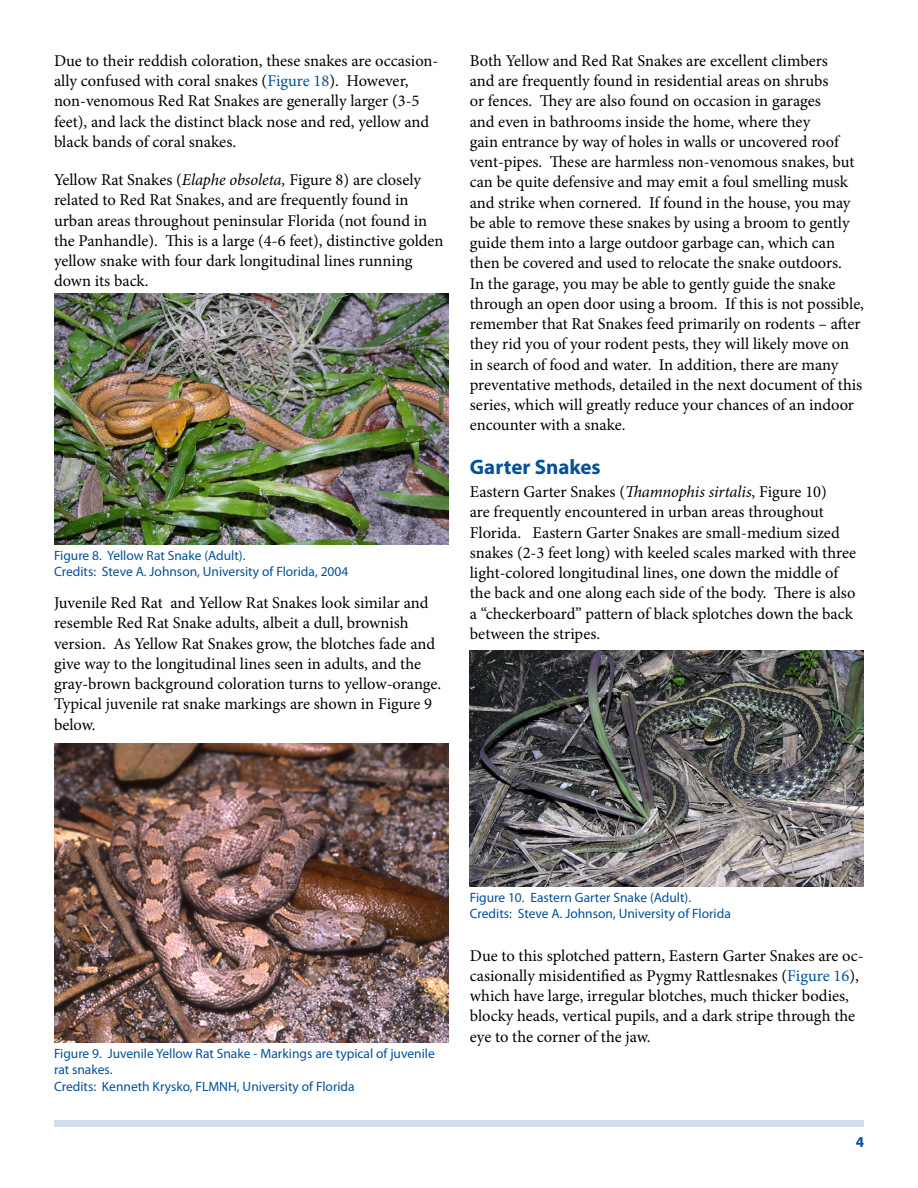
<style>
.page{position:relative;width:918px;height:1188px;background:#fff}
.page>*{position:absolute;margin:0;border:0;box-sizing:border-box;transform-origin:0 0}
.t1{font:700 21px "Myriad Pro";color:#03519a}
.t2{font:16.5px/20.2px "Minion Pro";color:#000}
.t3{font:700 15px "Myriad Pro";color:#03519a}
.t4{font:13.5px/16.5px "Myriad Pro";color:#03519a}
.s1{color:#03519a}
.s2{font-style:italic}
</style>
<div class="page">
<div style="left:54px;top:1120px;width:810px;height:7px;background:#d0ddea"></div>
<img style="left:54px;top:294px;width:394px;height:250px">
<img style="left:54px;top:744px;width:394px;height:298px">
<img style="left:470px;top:650px;width:394px;height:236px">
<p class="t2" style="left:54px;top:51px;width:386px">Due to their reddish coloration, these snakes are occasion&shy;ally confused with coral snakes (<span class="s1">Figure 18</span>). However, non-venomous Red Rat Snakes are generally larger (3-5 feet), and lack the distinct black nose and red, yellow and black bands of coral snakes.</p>
<p class="t2" style="left:54px;top:170px;width:391px">Yellow Rat Snakes (<span class="s2">Elaphe obsoleta,</span> Figure 8) are closely related to Red Rat Snakes, and are frequently found in urban areas throughout peninsular Florida (not found in the Panhandle). This is a large (4-6 feet), distinctive golden yellow snake with four dark longitudinal lines running down its back.</p>
<p class="t4" style="left:54px;top:547px;width:296px">Figure 8. Yellow Rat Snake (Adult).<br>Credits: Steve A. Johnson, University of Florida, 2004</p>
<p class="t2" style="left:54px;top:593px;width:389px">Juvenile Red Rat and Yellow Rat Snakes look similar and resemble Red Rat Snake adults, albeit a dull, brownish version. As Yellow Rat Snakes grow, the blotches fade and give way to the longitudinal lines seen in adults, and the gray-brown background coloration turns to yellow-orange.<br>Typical juvenile rat snake markings are shown in Figure 9 below.</p>
<p class="t2" style="left:470px;top:51px;width:396px">Both Yellow and Red Rat Snakes are excellent climbers<br>and are frequently found in residential areas on shrubs<br>or fences. They are also found on occasion in garages<br>and even in bathrooms inside the home, where they<br>gain entrance by way of holes in walls or uncovered roof vent-pipes. These are harmless non-venomous snakes, but can be quite defensive and may emit a foul smelling musk and strike when cornered. If found in the house, you may be able to remove these snakes by using a broom to gently guide them into a large outdoor garbage can, which can then be covered and used to relocate the snake outdoors.<br>In the garage, you may be able to gently guide the snake through an open door using a broom. If this is not possible, remember that Rat Snakes feed primarily on rodents – after they rid you of your rodent pests, they will likely move on in search of food and water. In addition, there are many preventative methods, detailed in the next document of this series, which will greatly reduce your chances of an indoor encounter with a snake.</p>
<p class="t1" style="left:470px;top:453px;width:132px">Garter Snakes</p>
<p class="t2" style="left:470px;top:482px;width:388px">Eastern Garter Snakes (<span class="s2">Thamnophis sirtalis</span>, Figure 10)<br>are frequently encountered in urban areas throughout Florida. Eastern Garter Snakes are small-medium sized snakes (2-3 feet long) with keeled scales marked with three light-colored longitudinal lines, one down the middle of the back and one along each side of the body. There is also a “checkerboard” pattern of black splotches down the back between the stripes.</p>
<p class="t4" style="left:54px;top:1045px;width:382px">Figure 9. Juvenile Yellow Rat Snake - Markings are typical of juvenile rat snakes.<br>Credits: Kenneth Krysko, FLMNH, University of Florida</p>
<p class="t4" style="left:470px;top:889px;width:263px">Figure 10. Eastern Garter Snake (Adult).<br>Credits: Steve A. Johnson, University of Florida</p>
<p class="t2" style="left:470px;top:945px;width:395px">Due to this splotched pattern, Eastern Garter Snakes are oc&shy;casionally misidentified as Pygmy Rattlesnakes (<span class="s1">Figure 16</span>), which have large, irregular blotches, much thicker bodies, blocky heads, vertical pupils, and a dark stripe through the eye to the corner of the jaw.</p>
<p class="t3" style="left:856px;top:1133px;width:10px">4</p>
</div>
